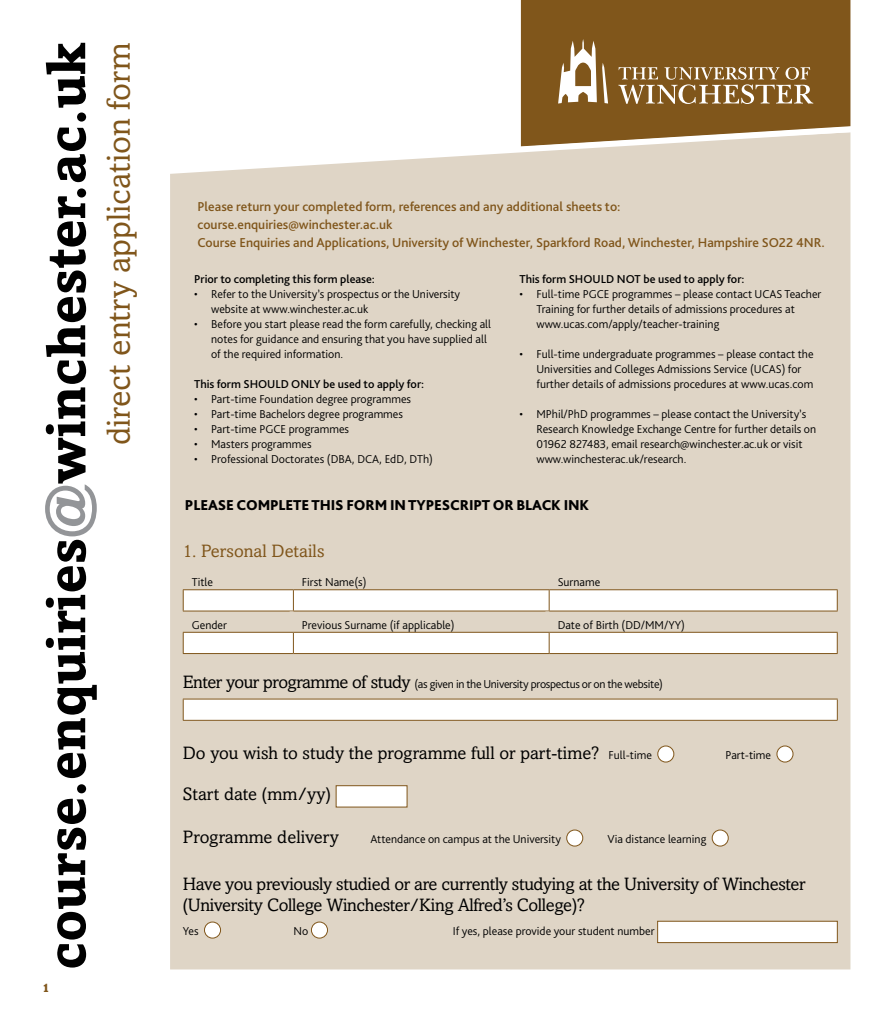
<style>
.page{position:relative;width:893px;height:1012px;background:#fff}
.page>*{position:absolute;margin:0;border:0;box-sizing:border-box;transform-origin:0 0}
.t1{font:700 55.05px "Amasis MT Std";color:#000}
.t2{font:33px "Amasis MT Std";color:#80561b}
.t3{font:18px/21px "Amasis MT Std";letter-spacing:-.02em;color:#000}
.t4{font:18px "Amasis MT Std";color:#000}
.t5{font:18px "Amasis MT Std";color:#80561b}
.t6{font:800 15px "Bliss Pro";letter-spacing:-.01em;color:#000}
.t7{font:500 13.5px/18px "Bliss Pro";color:#80561b}
.t8{font:300 12px/15px "Bliss Pro";color:#000}
.t9{font:500 12px "Bliss Pro";color:#000}
.t10{font:300 12px "Bliss Pro";letter-spacing:-.025em;color:#000}
.t11{font:900 12px "Amasis MT Std";color:#80561b}
.s1{color:#939598}
.s2{font-family:"Amasis MT Std";font-weight:400;font-size:18px}
.s3{font-family:"Bliss Pro";font-weight:300;font-size:12px}
</style>
<div class="page">
<div style="left:170px;top:178px;width:680px;height:791px;background:#dfd5c6"></div>
<div style="left:521px;top:0;width:329px;height:122px;background:#80561b"></div>
<svg style="left:618px;top:67px;width:195px;height:37px;background:#a08155"></svg>
<svg style="left:558px;top:39px;width:50px;height:65px"></svg>
<svg style="left:183px;top:590px;width:654px;height:63px"></svg>
<div style="left:183px;top:563px;width:110px;height:11px;background:#dfd5c6"></div>
<div style="left:290px;top:574px;width:7px;height:15px;background:#dfd5c6"></div>
<div style="left:293px;top:563px;width:256px;height:11px;background:#dfd5c6"></div>
<div style="left:545px;top:574px;width:8px;height:15px;background:#dfd5c6"></div>
<div style="left:549px;top:563px;width:288px;height:11px;background:#dfd5c6"></div>
<svg style="left:183px;top:590px;width:1px;height:21px"></svg>
<hr style="left:183px;top:589px;width:110px;height:1px;background:#80561b">
<hr style="left:293px;top:589px;width:256px;height:1px;background:#80561b">
<hr style="left:549px;top:589px;width:289px;height:1px;background:#80561b">
<svg style="left:293px;top:590px;width:1px;height:21px"></svg>
<svg style="left:549px;top:590px;width:1px;height:21px"></svg>
<svg style="left:837px;top:590px;width:1px;height:21px"></svg>
<hr style="left:183px;top:611px;width:110px;height:1px;background:#80561b">
<div style="left:290px;top:611px;width:7px;height:21px;background:#dfd5c6"></div>
<hr style="left:293px;top:611px;width:256px;height:1px;background:#80561b">
<div style="left:545px;top:611px;width:8px;height:21px;background:#dfd5c6"></div>
<hr style="left:549px;top:611px;width:289px;height:1px;background:#80561b">
<svg style="left:183px;top:633px;width:1px;height:20px"></svg>
<hr style="left:183px;top:632px;width:110px;height:1px;background:#80561b">
<hr style="left:293px;top:632px;width:256px;height:1px;background:#80561b">
<hr style="left:549px;top:632px;width:289px;height:1px;background:#80561b">
<svg style="left:293px;top:633px;width:1px;height:20px"></svg>
<svg style="left:549px;top:633px;width:1px;height:20px"></svg>
<svg style="left:837px;top:633px;width:1px;height:20px"></svg>
<hr style="left:183px;top:653px;width:110px;height:1px;background:#80561b">
<hr style="left:293px;top:653px;width:256px;height:1px;background:#80561b">
<hr style="left:549px;top:653px;width:289px;height:1px;background:#80561b">
<div style="left:183px;top:699px;width:654px;height:21px;background:#fff"></div>
<svg style="left:183px;top:700px;width:1px;height:20px"></svg>
<hr style="left:183px;top:699px;width:655px;height:1px;background:#80561b">
<svg style="left:837px;top:699px;width:1px;height:21px"></svg>
<hr style="left:183px;top:720px;width:655px;height:1px;background:#80561b">
<div style="left:658px;top:746px;width:16px;height:16px;background:#fff;border-radius:50%"></div>
<div style="left:657px;top:746px;width:17px;height:16px;border:1px solid #80561b;border-radius:50%"></div>
<div style="left:777px;top:746px;width:16px;height:16px;background:#fff;border-radius:50%"></div>
<div style="left:777px;top:746px;width:16px;height:16px;border:1px solid #80561b;border-radius:50%"></div>
<div style="left:336px;top:785px;width:71px;height:22px;background:#fff;border:1px solid #80561b"></div>
<div style="left:567px;top:830px;width:16px;height:16px;background:#fff;border-radius:50%"></div>
<div style="left:566px;top:830px;width:17px;height:16px;border:1px solid #80561b;border-radius:50%"></div>
<div style="left:712px;top:830px;width:16px;height:16px;background:#fff;border-radius:50%"></div>
<div style="left:712px;top:830px;width:17px;height:16px;border:1px solid #80561b;border-radius:50%"></div>
<div style="left:204px;top:922px;width:17px;height:16px;background:#fff;border-radius:50%"></div>
<div style="left:204px;top:922px;width:17px;height:16px;border:1px solid #80561b;border-radius:50%"></div>
<div style="left:311px;top:922px;width:16px;height:16px;background:#fff;border-radius:50%"></div>
<div style="left:311px;top:922px;width:17px;height:16px;border:1px solid #80561b;border-radius:50%"></div>
<div style="left:657px;top:921px;width:181px;height:22px;background:#fff;border:1px solid #80561b"></div>
<svg style="left:170px;top:122px;width:681px;height:56px"></svg>
<h1 class="t1" style="left:33px;top:970px;width:929px;rotate:-90deg">course.enquiries<span class="s1">@</span>winchester.ac.uk</h1>
<h2 class="t2" style="left:99px;top:445px;width:404px;rotate:-90deg">direct entry application form</h2>
<p class="t11" style="left:43px;top:980px;width:9px">1</p>
<p class="t7" style="left:197px;top:197px;width:629px">Please return your completed form, references and any additional sheets to:<br>course.enquiries@winchester.ac.uk<br>Course Enquiries and Applications, University of Winchester, Sparkford Road, Winchester, Hampshire SO22 4NR.</p>
<p class="t9" style="left:194px;top:271px;width:182px">Prior to completing this form please:</p>
<p class="t8" style="left:211px;top:286px;width:251px;text-indent:-17px">• Refer to the University’s prospectus or the University website at www.winchester.ac.uk</p>
<p class="t8" style="left:211px;top:316px;width:281px;text-indent:-17px">• Before you start please read the form carefully, checking all notes for guidance and ensuring that you have supplied all of the required information.</p>
<p class="t9" style="left:194px;top:376px;width:232px">This form SHOULD ONLY be used to apply for:</p>
<p class="t8" style="left:194px;top:391px;width:219px">• Part-time Foundation degree programmes</p>
<p class="t8" style="left:194px;top:406px;width:210px">• Part-time Bachelors degree programmes</p>
<p class="t8" style="left:194px;top:421px;width:157px">• Part-time PGCE programmes</p>
<p class="t8" style="left:194px;top:436px;width:119px">• Masters programmes</p>
<p class="t8" style="left:194px;top:451px;width:240px">• Professional Doctorates (DBA, DCA, EdD, DTh)</p>
<p class="t9" style="left:519px;top:271px;width:227px">This form SHOULD NOT be used to apply for:</p>
<p class="t8" style="left:536px;top:286px;width:286px;text-indent:-17px">• Full-time PGCE programmes – please contact UCAS Teacher<br>Training for further details of admissions procedures at www.ucas.com/apply/teacher-training</p>
<p class="t8" style="left:536px;top:346px;width:279px;text-indent:-17px">• Full-time undergraduate programmes – please contact the<br>Universities and Colleges Admissions Service (UCAS) for further details of admissions procedures at www.ucas.com</p>
<p class="t8" style="left:536px;top:406px;width:281px;text-indent:-17px">• MPhil/PhD programmes – please contact the University’s Research Knowledge Exchange Centre for further details on 01962 827483, email research@winchester.ac.uk or visit www.winchesterac.uk/research.</p>
<p class="t6" style="left:185px;top:496px;width:406px">PLEASE COMPLETE THIS FORM IN TYPESCRIPT OR BLACK INK</p>
<h3 class="t5" style="left:183px;top:541px;width:143px">1. Personal Details</h3>
<p class="t8" style="left:192px;top:574px;width:23px">Title</p>
<p class="t8" style="left:302px;top:574px;width:66px">First Name(s)</p>
<p class="t8" style="left:558px;top:574px;width:44px">Surname</p>
<p class="t8" style="left:192px;top:617px;width:37px">Gender</p>
<p class="t8" style="left:302px;top:617px;width:154px">Previous Surname (if applicable)</p>
<p class="t8" style="left:558px;top:617px;width:129px">Date of Birth (DD/MM/YY)</p>
<p class="t10" style="left:183px;top:677px;width:482px"><span class="s2">Enter your programme of study</span> (as given in the University prospectus or on the website)</p>
<h3 class="t4" style="left:183px;top:743px;width:471px">Do you wish to study the programme full or part-time? <span class="s3">Full-time</span></h3>
<p class="t8" style="left:726px;top:748px;width:47px">Part-time</p>
<h3 class="t4" style="left:183px;top:783px;width:150px">Start date (mm/yy)</h3>
<h3 class="t4" style="left:183px;top:827px;width:158px">Programme delivery</h3>
<p class="t8" style="left:370px;top:832px;width:192px">Attendance on campus at the University</p>
<p class="t8" style="left:608px;top:832px;width:100px">Via distance learning</p>
<h3 class="t3" style="left:183px;top:874px;width:624px">Have you previously studied or are currently studying at the University of Winchester (University College Winchester/King Alfred’s College)?</h3>
<p class="t8" style="left:183px;top:924px;width:17px">Yes</p>
<p class="t8" style="left:294px;top:924px;width:16px">No</p>
<p class="t8" style="left:453px;top:924px;width:203px">If yes, please provide your student number</p>
</div>
